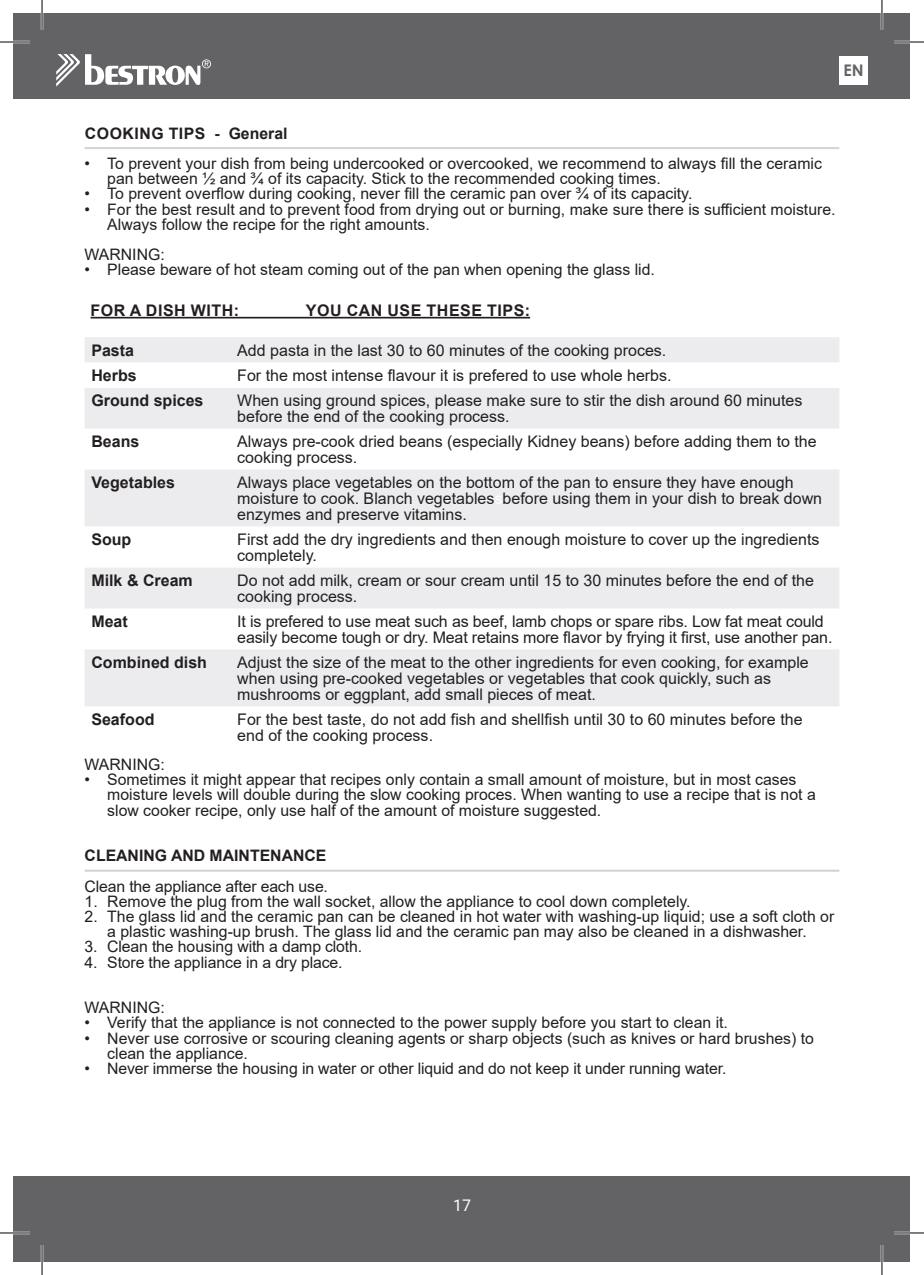
<style>
.page{position:relative;width:924px;height:1275px;background:#fff}
.page>*{position:absolute;margin:0;border:0;box-sizing:border-box;transform-origin:0 0}
.t1{font:16px/15.6px "Arial";color:#231f20}
.t2{font:700 16px "Arial";color:#231f20}
.t3{font:700 16px "Arial";letter-spacing:.035em;color:#231f20}
.t4{font:16px "Roboto";color:#fff}
.t5{font:700 16px "Century Gothic";color:#636366}
.t6{font:15.8px/15.2px "Arial";color:#231f20}
.t7{font:700 15.8px "Arial";color:#231f20}
.t8{font:700 15.8px "Arial";letter-spacing:.035em;color:#231f20}
.s1{color:#fff}
</style>
<div class="page">
<hr style="left:85px;top:147px;width:754px;height:2px;background:#d1d2d4">
<hr style="left:85px;top:869px;width:754px;height:2px;background:#d1d2d4">
<div style="left:85px;top:337px;width:754px;height:25px;background:#ececee"></div>
<svg style="left:85px;top:388px;width:754px;height:318px;fill:#ececee"></svg>
<hr style="left:90px;top:317px;width:440px;height:1px;background:#231f20">
<div style="left:14px;top:14px;width:895px;height:85px;background:#636366"></div>
<div style="left:14px;top:1176px;width:895px;height:85px;background:#636366"></div>
<svg style="left:56px;top:54px;width:155px;height:33px"></svg>
<div style="left:839px;top:56px;width:28px;height:29px;background:#fff"></div>
<hr style="left:0;top:41px;width:30px;height:2px;background:#fff">
<hr style="left:893px;top:41px;width:30px;height:2px;background:#fff">
<hr style="left:0;top:1231px;width:30px;height:3px;background:#fff">
<hr style="left:893px;top:1231px;width:30px;height:3px;background:#fff">
<hr style="left:41px;top:0;width:2px;height:30px;background:#fff">
<hr style="left:41px;top:1245px;width:2px;height:30px;background:#fff">
<hr style="left:880px;top:0;width:2px;height:30px;background:#fff">
<hr style="left:880px;top:1245px;width:2px;height:30px;background:#fff">
<hr style="left:0;top:42px;width:30px;height:1px;background:#000">
<hr style="left:893px;top:42px;width:30px;height:1px;background:#000">
<hr style="left:0;top:1232px;width:30px;height:1px;background:#000">
<hr style="left:893px;top:1232px;width:30px;height:1px;background:#000">
<hr style="left:42px;top:0;width:1px;height:30px;background:#000">
<hr style="left:42px;top:1245px;width:1px;height:30px;background:#000">
<hr style="left:881px;top:0;width:1px;height:30px;background:#000">
<hr style="left:881px;top:1245px;width:1px;height:30px;background:#000">
<p class="t5" style="left:843px;top:58px;width:22px">EN</p>
<p class="t8" style="left:85px;top:122px;width:204px">COOKING TIPS - General</p>
<p class="t6" style="left:107px;top:156px;width:715px;text-indent:-23px">• To prevent your dish from being undercooked or overcooked, we recommend to always fill the ceramic pan between ½ and ¾ of its capacity. Stick to the recommended cooking times.</p>
<p class="t6" style="left:85px;top:186px;width:609px">• To prevent overflow during cooking, never fill the ceramic pan over ¾ of its capacity.</p>
<p class="t6" style="left:107px;top:201px;width:729px;text-indent:-23px">• For the best result and to prevent food from drying out or burning, make sure there is sufficient moisture.<br>Always follow the recipe for the right amounts.</p>
<p class="t6" style="left:85px;top:247px;width:82px">WARNING:</p>
<p class="t6" style="left:85px;top:262px;width:571px">• Please beware of hot steam coming out of the pan when opening the glass lid.</p>
<p class="t3" style="left:90px;top:299px;width:150px">FOR A DISH WITH:</p>
<p class="t3" style="left:306px;top:299px;width:226px">YOU CAN USE THESE TIPS:</p>
<p class="t2" style="left:91px;top:339px;width:44px">Pasta</p>
<p class="t1" style="left:237px;top:342px;width:430px">Add pasta in the last 30 to 60 minutes of the cooking proces.</p>
<p class="t2" style="left:91px;top:364px;width:47px">Herbs</p>
<p class="t1" style="left:237px;top:367px;width:435px">For the most intense flavour it is prefered to use whole herbs.</p>
<p class="t2" style="left:91px;top:389px;width:114px">Ground spices</p>
<p class="t1" style="left:237px;top:393px;width:566px">When using ground spices, please make sure to stir the dish around 60 minutes before the end of the cooking process.</p>
<p class="t2" style="left:91px;top:430px;width:50px">Beans</p>
<p class="t1" style="left:237px;top:433px;width:580px">Always pre-cook dried beans (especially Kidney beans) before adding them to the cooking process.</p>
<p class="t2" style="left:91px;top:471px;width:85px">Vegetables</p>
<p class="t1" style="left:237px;top:474px;width:586px">Always place vegetables on the bottom of the pan to ensure they have enough moisture to cook. Blanch vegetables<span class="s1">s</span>before using them in your dish to break down enzymes and preserve vitamins.</p>
<p class="t2" style="left:91px;top:528px;width:41px">Soup</p>
<p class="t1" style="left:237px;top:531px;width:583px">First add the dry ingredients and then enough moisture to cover up the ingredients completely.</p>
<p class="t2" style="left:91px;top:569px;width:103px">Milk &amp; Cream</p>
<p class="t1" style="left:237px;top:572px;width:578px">Do not add milk, cream or sour cream until 15 to 30 minutes before the end of the cooking process.</p>
<p class="t2" style="left:91px;top:610px;width:38px">Meat</p>
<p class="t1" style="left:237px;top:613px;width:596px">It is prefered to use meat such as beef, lamb chops or spare ribs. Low fat meat could easily become tough or dry. Meat retains more flavor by frying it first, use another pan.</p>
<p class="t2" style="left:91px;top:651px;width:117px">Combined dish</p>
<p class="t1" style="left:237px;top:654px;width:572px">Adjust the size of the meat to the other ingredients for even cooking, for example when using pre-cooked vegetables or vegetables that cook quickly, such as mushrooms or eggplant, add small pieces of meat.</p>
<p class="t2" style="left:91px;top:708px;width:65px">Seafood</p>
<p class="t1" style="left:237px;top:711px;width:566px">For the best taste, do not add fish and shellfish until 30 to 60 minutes before the end of the cooking process.</p>
<p class="t6" style="left:85px;top:756px;width:82px">WARNING:</p>
<p class="t6" style="left:107px;top:772px;width:709px;text-indent:-23px">• Sometimes it might appear that recipes only contain a small amount of moisture, but in most cases moisture levels will double during the slow cooking proces. When wanting to use a recipe that is not a slow cooker recipe, only use half of the amount of moisture suggested.</p>
<p class="t7" style="left:85px;top:844px;width:243px">CLEANING AND MAINTENANCE</p>
<p class="t6" style="left:85px;top:878px;width:245px">Clean the appliance after each use.</p>
<p class="t6" style="left:85px;top:893px;width:607px">1. Remove the plug from the wall socket, allow the appliance to cool down completely.</p>
<p class="t6" style="left:85px;top:908px;width:750px;text-align:center">2. The glass lid and the ceramic pan can be cleaned in hot water with washing-up liquid; use a soft cloth or a plastic washing-up brush. The glass lid and the ceramic pan may also be cleaned in a dishwasher.</p>
<p class="t6" style="left:85px;top:939px;width:279px">3. Clean the housing with a damp cloth.</p>
<p class="t6" style="left:85px;top:954px;width:259px">4. Store the appliance in a dry place.</p>
<p class="t6" style="left:85px;top:1000px;width:82px">WARNING:</p>
<p class="t6" style="left:85px;top:1015px;width:644px">• Verify that the appliance is not connected to the power supply before you start to clean it.</p>
<p class="t6" style="left:107px;top:1030px;width:708px;text-indent:-23px">• Never use corrosive or scouring cleaning agents or sharp objects (such as knives or hard brushes) to clean the appliance.</p>
<p class="t6" style="left:85px;top:1060px;width:643px">• Never immerse the housing in water or other liquid and do not keep it under running water.</p>
<p class="t4" style="left:453px;top:1193px;width:19px">17</p>
</div>
